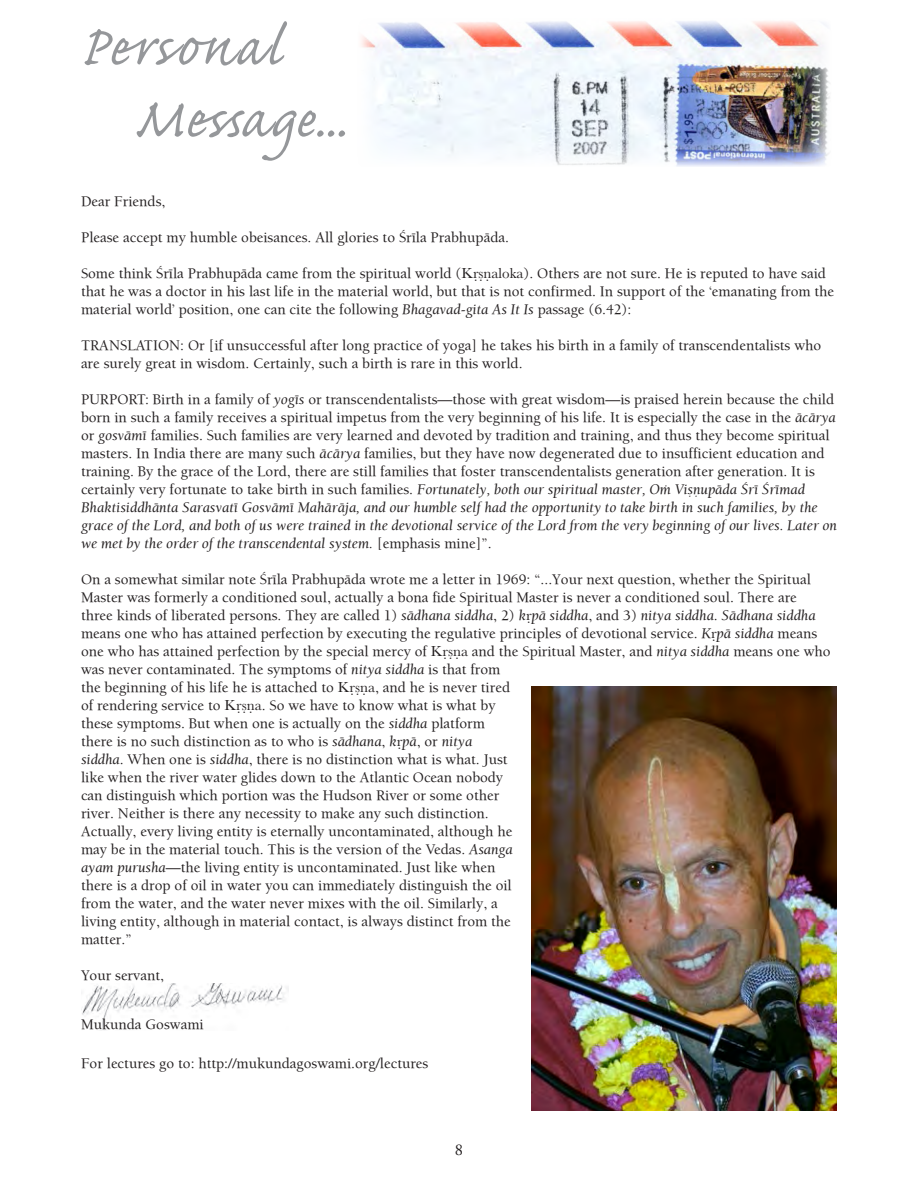
<style>
.page{position:relative;width:918px;height:1188px;background:#fff}
.page>*{position:absolute;margin:0;border:0;box-sizing:border-box;transform-origin:0 0}
.t1{font:72px/72px "Caflisch Script Pro";letter-spacing:.04em;color:#95979a}
.byline{font:16.5px "Adobe Garamond Pro";color:#231f20}
.Mesg_to_contributors{font:15px/18px "Balaram";color:#231f20}
.s1{font-family:"Baskerville"}
.s2{font-style:italic}
</style>
<div class="page">
<img style="left:81px;top:983px;width:207px;height:48px">
<img style="left:361px;top:21px;width:469px;height:146px">
<img style="left:531px;top:686px;width:306px;height:425px">
<p class="t1" style="left:134px;top:18px;width:214px;text-indent:-54px">Personal<br>Message...</p>
<p class="Mesg_to_contributors" style="left:81px;top:192px;width:86px">Dear Friends,</p>
<p class="Mesg_to_contributors" style="left:81px;top:228px;width:429px">Please accept my humble obeisances. All glories to Çréla Prabhupäda.</p>
<p class="Mesg_to_contributors" style="left:81px;top:264px;width:755px">Some think Çréla Prabhupäda came from the spiritual world (<span class="s1">Kṛṣṇaloka</span>). Others are not sure. He is reputed to have said that he was a doctor in his last life in the material world, but that is not confirmed. In support of the ‘emanating from the material world’ position, one can cite the following <span class="s2">Bhagavad-gita As It Is</span> passage (6.42):</p>
<p class="Mesg_to_contributors" style="left:81px;top:336px;width:742px">TRANSLATION: Or [if unsuccessful after long practice of yoga] he takes his birth in a family of transcendentalists who are surely great in wisdom. Certainly, such a birth is rare in this world.</p>
<p class="Mesg_to_contributors" style="left:81px;top:390px;width:758px">PURPORT: Birth in a family of <span class="s2">yogés</span> or transcendentalists—those with great wisdom—is praised herein because the child born in such a family receives a spiritual impetus from the very beginning of his life. It is especially the case in the <span class="s2">äcärya </span>or <span class="s2">gosvämé</span> families. Such families are very learned and devoted by tradition and training, and thus they become spiritual masters. In India there are many such <span class="s2">äcärya</span> families, but they have now degenerated due to insufficient education and training. By the grace of the Lord, there are still families that foster transcendentalists generation after generation. It is certainly very fortunate to take birth in such families. <span class="s2">Fortunately, both our spiritual master, Oà Viñëupäda Çré Çrémad Bhaktisiddhänta Sarasvaté Gosvämé Mahäräja, and our humble self had the opportunity to take birth in such families, by the grace of the Lord, and both of us were trained in the devotional service of the Lord from the very beginning of our lives. Later on we met by the order of the transcendental system.</span> [emphasis mine]”.</p>
<p class="Mesg_to_contributors" style="left:81px;top:570px;width:751px">On a somewhat similar note Çréla Prabhupäda wrote me a letter in 1969: “...Your next question, whether the Spiritual Master was formerly a conditioned soul, actually a bona fide Spiritual Master is never a conditioned soul. There are three kinds of liberated persons. They are called 1) <span class="s2">sädhana siddha</span>, 2) <span class="s2">k</span><span class="s1">ṛ</span><span class="s2">pä siddha</span>, and 3) <span class="s2">nitya siddha</span>. <span class="s2">Sädhana siddha </span>means one who has attained perfection by executing the regulative principles of devotional service. <span class="s2">K</span><span class="s1">ṛ</span><span class="s2">pä siddha</span> means one who has attained perfection by the special mercy of <span class="s1">Kṛṣṇa</span> and the Spiritual Master, and <span class="s2">nitya siddha</span> means one who was never contaminated. The symptoms of <span class="s2">nitya siddha</span> is that from<br>the beginning of his life he is attached to <span class="s1">Kṛṣṇa</span>, and he is never tired<br>of rendering service to <span class="s1">Kṛṣṇa</span>. So we have to know what is what by<br>these symptoms. But when one is actually on the <span class="s2">siddha</span> platform<br>there is no such distinction as to who is <span class="s2">sädhana</span>, <span class="s2">k</span><span class="s1">ṛ</span><span class="s2">pä</span>, or <span class="s2">nitya<br>siddha</span>. When one is <span class="s2">siddha</span>, there is no distinction what is what. Just<br>like when the river water glides down to the Atlantic Ocean nobody<br>can distinguish which portion was the Hudson River or some other<br>river. Neither is there any necessity to make any such distinction.<br>Actually, every living entity is eternally uncontaminated, although he<br>may be in the material touch. This is the version of the Vedas. <span class="s2">Asanga<br>ayam purusha</span>—the living entity is uncontaminated. Just like when<br>there is a drop of oil in water you can immediately distinguish the oil<br>from the water, and the water never mixes with the oil. Similarly, a<br>living entity, although in material contact, is always distinct from the<br>matter.”</p>
<p class="Mesg_to_contributors" style="left:81px;top:966px;width:85px">Your servant,</p>
<p class="Mesg_to_contributors" style="left:81px;top:1015px;width:124px">Mukunda Goswami</p>
<p class="Mesg_to_contributors" style="left:81px;top:1054px;width:349px">For lectures go to: http://mukundagoswami.org/lectures</p>
<p class="byline" style="left:455px;top:1140px;width:10px">8</p>
</div>
